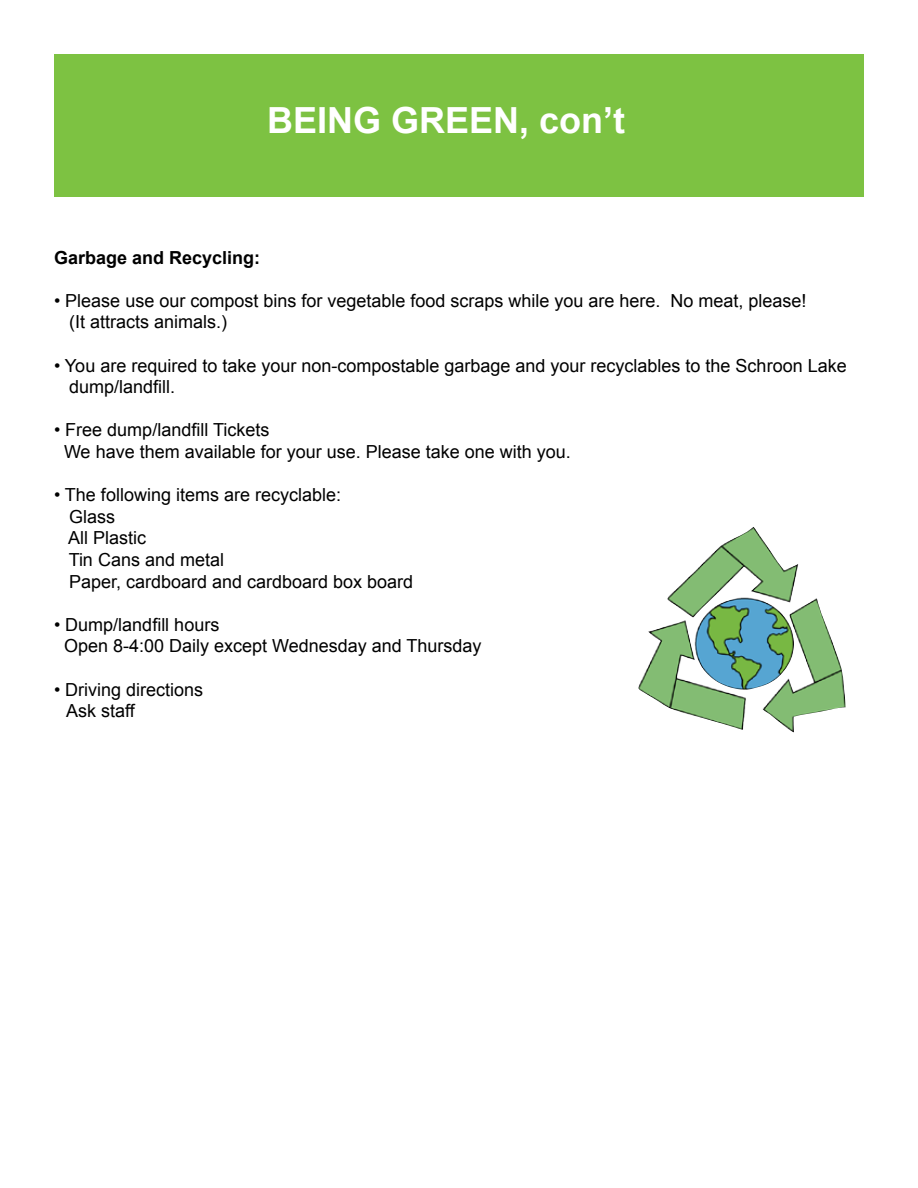
<style>
.page{position:relative;width:918px;height:1188px;background:#fff}
.page>*{position:absolute;margin:0;border:0;box-sizing:border-box;transform-origin:0 0}
.t1{font:700 36px "Arial";color:#fff}
.t2{font:18px/21.6px "Arial";color:#000}
.t3{font:700 18px "Arial";color:#000}
</style>
<div class="page">
<div style="left:54px;top:54px;width:810px;height:142px;background:#7dc242"></div>
<img style="left:638px;top:527px;width:208px;height:205px">
<h1 class="t1" style="left:267px;top:96px;width:360px">BEING GREEN, con’t</h1>
<p class="t3" style="left:54px;top:245px;width:208px">Garbage and Recycling:</p>
<p class="t2" style="left:69px;top:290px;width:739px;text-indent:-15px">• Please use our compost bins for vegetable food scraps while you are here. No meat, please! (It attracts animals.)</p>
<p class="t2" style="left:69px;top:355px;width:779px;text-indent:-15px">• You are required to take your non-compostable garbage and your recyclables to the Schroon Lake dump/landfill.</p>
<p class="t2" style="left:64px;top:419px;width:508px;text-indent:-10px">• Free dump/landfill Tickets<br>We have them available for your use. Please take one with you.</p>
<p class="t2" style="left:68px;top:484px;width:347px;text-indent:-14px">• The following items are recyclable:<br>Glass<br>All Plastic<br>Tin Cans and metal<br>Paper, cardboard and cardboard box board</p>
<p class="t2" style="left:64px;top:614px;width:419px;text-indent:-10px">• Dump/landfill hours<br>Open 8-4:00 Daily except Wednesday and Thursday</p>
<p class="t2" style="left:66px;top:679px;width:139px;text-indent:-12px">• Driving directions<br>Ask staff</p>
</div>
